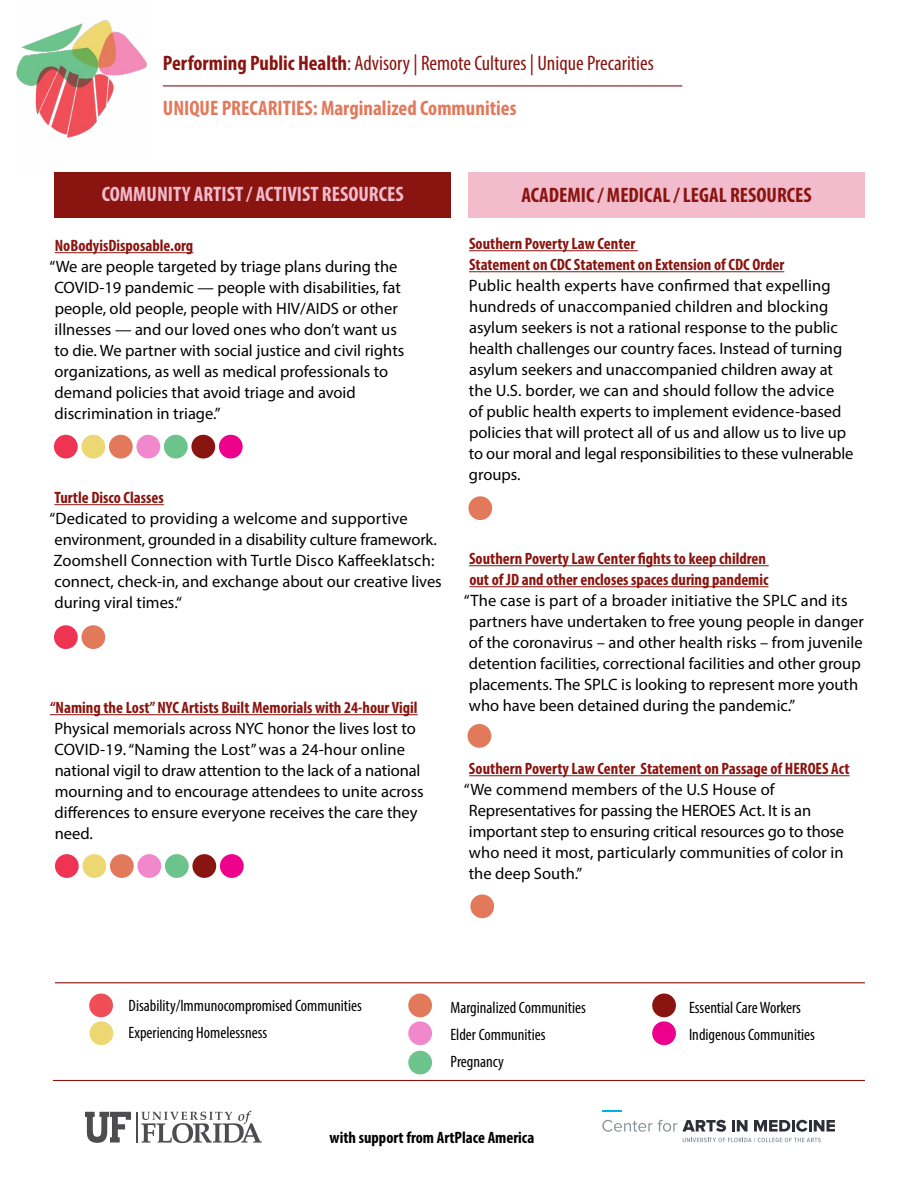
<style>
.page{position:relative;width:918px;height:1188px;background:#fff}
.page>*{position:absolute;margin:0;border:0;box-sizing:border-box;transform-origin:0 0}
.t1{font:condensed 21px/45px "Myriad Pro";color:#8a140f}
.t2{font:700 condensed 21px "Myriad Pro";color:#f2bccc}
.t3{font:700 condensed 21px "Myriad Pro";color:#8a140f}
.t4{font:16.5px/21px "Myriad Pro";color:#000}
.t5{font:700 condensed 16.5px/21px "Myriad Pro";color:#8a140f}
.t6{font:condensed 16.5px/27px "Myriad Pro";color:#000}
.t7{font:700 condensed 16.5px "Myriad Pro";color:#000}
.s1{font-weight:700}
.s2{font-weight:700;color:#e2795b}
</style>
<div class="page">
<hr style="left:55px;top:252px;width:138px;height:1px;background:#8a140f">
<hr style="left:54px;top:504px;width:110px;height:1px;background:#8a140f">
<hr style="left:50px;top:714px;width:368px;height:1px;background:#8a140f">
<hr style="left:469px;top:250px;width:169px;height:1px;background:#8a140f">
<hr style="left:469px;top:271px;width:315px;height:1px;background:#8a140f">
<hr style="left:469px;top:565px;width:300px;height:1px;background:#8a140f">
<hr style="left:469px;top:586px;width:300px;height:1px;background:#8a140f">
<hr style="left:469px;top:775px;width:380px;height:1px;background:#8a140f">
<div style="left:55px;top:172px;width:396px;height:45px;background:#8a140f"></div>
<div style="left:468px;top:172px;width:397px;height:46px;background:#f2bccc"></div>
<hr style="left:163px;top:85px;width:519px;height:1px;background:#8a140f">
<hr style="left:136px;top:1112px;width:1px;height:31px;background:#4d4d4f">
<svg style="left:141px;top:1111px;width:121px;height:32px"></svg>
<svg style="left:85px;top:1112px;width:46px;height:31px"></svg>
<svg style="left:602px;top:1120px;width:50px;height:12px"></svg>
<svg style="left:658px;top:1120px;width:68px;height:12px"></svg>
<svg style="left:732px;top:1120px;width:16px;height:12px"></svg>
<svg style="left:754px;top:1120px;width:81px;height:12px"></svg>
<svg style="left:603px;top:1111px;width:19px;height:1px"></svg>
<svg style="left:683px;top:1138px;width:138px;height:4px"></svg>
<hr style="left:55px;top:982px;width:810px;height:1px;background:#8a140f">
<hr style="left:53px;top:1080px;width:812px;height:1px;background:#8a140f">
<div style="left:89px;top:994px;width:24px;height:23px;background:#f04e57;border-radius:50%"></div>
<div style="left:652px;top:1021px;width:24px;height:24px;background:#ec008c;border-radius:50%"></div>
<div style="left:408px;top:1021px;width:24px;height:24px;background:#f288cc;border-radius:50%"></div>
<div style="left:408px;top:994px;width:24px;height:23px;background:#e2795b;border-radius:50%"></div>
<div style="left:652px;top:994px;width:24px;height:23px;background:#8a140f;border-radius:50%"></div>
<div style="left:408px;top:1051px;width:24px;height:23px;background:#6dc38c;border-radius:50%"></div>
<div style="left:90px;top:1021px;width:23px;height:24px;background:#edd772;border-radius:50%"></div>
<img style="left:16px;top:20px;width:131px;height:118px">
<div style="left:219px;top:435px;width:24px;height:24px;background:#ec008c;border-radius:50%"></div>
<div style="left:109px;top:435px;width:24px;height:24px;background:#e2795b;border-radius:50%"></div>
<div style="left:81px;top:435px;width:24px;height:24px;background:#edd772;border-radius:50%"></div>
<div style="left:54px;top:435px;width:24px;height:24px;background:#ee3353;border-radius:50%"></div>
<div style="left:191px;top:435px;width:24px;height:24px;background:#8a140f;border-radius:50%"></div>
<div style="left:164px;top:435px;width:24px;height:24px;background:#6dc38c;border-radius:50%"></div>
<div style="left:136px;top:435px;width:24px;height:24px;background:#f288cc;border-radius:50%"></div>
<div style="left:81px;top:625px;width:24px;height:24px;background:#e2795b;border-radius:50%"></div>
<div style="left:54px;top:625px;width:24px;height:24px;background:#ee3353;border-radius:50%"></div>
<div style="left:468px;top:496px;width:24px;height:24px;background:#e2795b;border-radius:50%"></div>
<div style="left:468px;top:724px;width:23px;height:24px;background:#e2795b;border-radius:50%"></div>
<div style="left:470px;top:894px;width:24px;height:24px;background:#e2795b;border-radius:50%"></div>
<div style="left:220px;top:854px;width:24px;height:24px;background:#ec008c;border-radius:50%"></div>
<div style="left:110px;top:854px;width:24px;height:24px;background:#e2795b;border-radius:50%"></div>
<div style="left:82px;top:854px;width:24px;height:24px;background:#edd772;border-radius:50%"></div>
<div style="left:55px;top:854px;width:24px;height:24px;background:#ee3353;border-radius:50%"></div>
<div style="left:192px;top:854px;width:24px;height:24px;background:#8a140f;border-radius:50%"></div>
<div style="left:165px;top:854px;width:24px;height:24px;background:#6dc38c;border-radius:50%"></div>
<div style="left:137px;top:854px;width:24px;height:24px;background:#f288cc;border-radius:50%"></div>
<p class="t1" style="left:163px;top:40px;width:492px"><span class="s1">Performing Public Health</span>: Advisory | Remote Cultures | Unique Precarities<br><span class="s2">UNIQUE PRECARITIES: Marginalized Communities</span></p>
<p class="t2" style="left:102px;top:181px;width:303px">COMMUNITY ARTIST / ACTIVIST RESOURCES</p>
<p class="t3" style="left:521px;top:182px;width:292px">ACADEMIC / MEDICAL / LEGAL RESOURCES</p>
<p class="t5" style="left:55px;top:235px;width:140px">NoBodyisDisposable.org</p>
<p class="t4" style="left:50px;top:256px;width:356px">“We are people targeted by triage plans during the COVID-19 pandemic — people with disabilities, fat people, old people, people with HIV/AIDS or other illnesses — and our loved ones who don’t want us to die. We partner with social justice and civil rights organizations, as well as medical professionals to demand policies that avoid triage and avoid discrimination in triage.”</p>
<p class="t5" style="left:54px;top:487px;width:111px">Turtle Disco Classes</p>
<p class="t4" style="left:50px;top:508px;width:394px">“Dedicated to providing a welcome and supportive environment, grounded in a disability culture framework.<br>Zoomshell Connection with Turtle Disco Kaffeeklatsch: connect, check-in, and exchange about our creative lives during viral times.“</p>
<p class="t5" style="left:50px;top:697px;width:369px">“Naming the Lost” NYC Artists Built Memorials with 24-hour Vigil</p>
<p class="t4" style="left:54px;top:718px;width:371px">Physical memorials across NYC honor the lives lost to COVID-19. “Naming the Lost” was a 24-hour online national vigil to draw attention to the lack of a national mourning and to encourage attendees to unite across differences to ensure everyone receives the care they need.</p>
<p class="t5" style="left:469px;top:233px;width:317px">Southern Poverty Law Center<br>Statement on CDC Statement on Extension of CDC Order</p>
<p class="t4" style="left:469px;top:275px;width:386px">Public health experts have confirmed that expelling hundreds of unaccompanied children and blocking asylum seekers is not a rational response to the public health challenges our country faces. Instead of turning asylum seekers and unaccompanied children away at the U.S. border, we can and should follow the advice<br>of public health experts to implement evidence-based policies that will protect all of us and allow us to live up to our moral and legal responsibilities to these vulnerable groups.</p>
<p class="t5" style="left:469px;top:548px;width:301px">Southern Poverty Law Center fights to keep children out of JD and other encloses spaces during pandemic</p>
<p class="t4" style="left:464px;top:590px;width:401px">“The case is part of a broader initiative the SPLC and its partners have undertaken to free young people in danger of the coronavirus – and other health risks – from juvenile detention facilities, correctional facilities and other group placements. The SPLC is looking to represent more youth who have been detained during the pandemic.”</p>
<p class="t5" style="left:469px;top:758px;width:382px">Southern Poverty Law Center Statement on Passage of HEROES Act</p>
<p class="t4" style="left:464px;top:779px;width:382px">“We commend members of the U.S House of Representatives for passing the HEROES Act. It is an important step to ensuring critical resources go to those who need it most, particularly communities of color in the deep South.”</p>
<p class="t6" style="left:129px;top:992px;width:235px">Disability/Immunocompromised Communities<br>Experiencing Homelessness</p>
<p class="t6" style="left:451px;top:994px;width:137px">Marginalized Communities<br>Elder Communities<br>Pregnancy</p>
<p class="t7" style="left:330px;top:1127px;width:206px">with support from ArtPlace America</p>
<p class="t6" style="left:689px;top:993px;width:128px">Essential Care Workers<br>Indigenous Communities</p>
</div>
